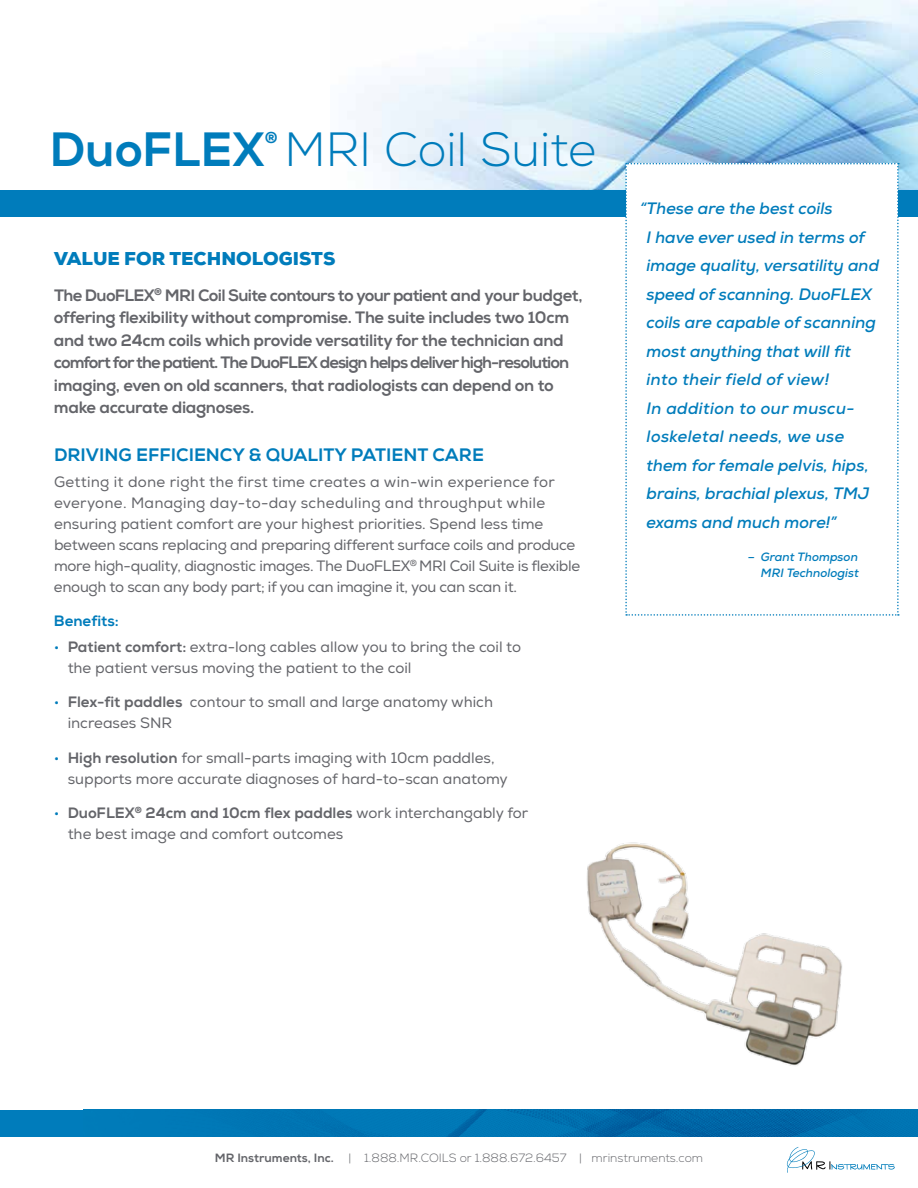
<style>
.page{position:relative;width:918px;height:1188px;background:#fff}
.page>*{position:absolute;margin:0;border:0;box-sizing:border-box;transform-origin:0 0}
.t1{font:300 48px "Nexa";color:#007cbb}
.t2{font:800 18px "Nexa";color:#007cbb}
.t3{font:900 18px "Nexa";color:#007cbb}
.t4{font:800 16.5px/22.5px "Nexa";letter-spacing:-.02em;color:#64656a}
.t5{font:italic 700 16.5px/28.5px "Nexa";color:#007cbb}
.t6{font:800 15.75px "Nexa";color:#007cbb}
.t7{font:15px/21px "Nexa";letter-spacing:-.02em;color:#64656a}
.t8{font:15px/21px "Nexa";color:#64656a}
.t9{font:800 15px "Nexa";color:#007cbb}
.t10{font:300 12px "Nexa";color:#64656a}
.t11{font:italic 700 12px/16.5px "Nexa";color:#007cbb;text-align:right}
.s1{font-weight:800}
.s2{font-weight:300;color:#007cbb}
</style>
<div class="page">
<div style="left:0;top:1110px;width:918px;height:27px;background:#007cbb"></div>
<img style="left:270px;top:1110px;width:648px;height:27px">
<img style="left:347px;top:0;width:571px;height:190px">
<svg style="left:787px;top:1147px;width:108px;height:26px"></svg>
<div style="left:0;top:190px;width:918px;height:27px;background:#007cbb"></div>
<svg style="left:625px;top:163px;width:274px;height:453px"></svg>
<img style="left:587px;top:842px;width:255px;height:224px">
<h1 class="t1" style="left:50px;top:121px;width:548px"><span class="s1">DuoFLEX</span> MRI Coil Suite</h1>
<p class="t6" style="left:265px;top:128px;width:14px">®</p>
<p class="t3" style="left:54px;top:246px;width:283px">VALUE FOR TECHNOLOGISTS</p>
<p class="t4" style="left:54px;top:284px;width:530px">The DuoFLEX<sup>®</sup> MRI Coil Suite contours to your patient and your budget, offering flexibility without compromise. The suite includes two 10cm and two 24cm coils which provide versatility for the technician and comfort for the patient. The DuoFLEX design helps deliver high-resolution imaging, even on old scanners, that radiologists can depend on to make accurate diagnoses.</p>
<p class="t2" style="left:54px;top:444px;width:432px">DRIVING EFFICIENCY &amp; QUALITY PATIENT CARE</p>
<p class="t7" style="left:54px;top:471px;width:528px">Getting it done right the first time creates a win-win experience for everyone. Managing day-to-day scheduling and throughput while ensuring patient comfort are your highest priorities. Spend less time between scans replacing and preparing different surface coils and produce more high-quality, diagnostic images. The DuoFLEX<sup>®</sup> MRI Coil Suite is flexible enough to scan any body part; if you can imagine it, you can scan it.</p>
<p class="t9" style="left:54px;top:612px;width:66px">Benefits:</p>
<p class="t8" style="left:68px;top:636px;width:455px;text-indent:-14px"><span class="s2">•</span> <span class="s1">Patient comfort:</span> extra-long cables allow you to bring the coil to the patient versus moving the patient to the coil</p>
<p class="t8" style="left:68px;top:692px;width:427px;text-indent:-14px"><span class="s2">•</span> <span class="s1">Flex-fit paddles</span> contour to small and large anatomy which increases SNR</p>
<p class="t8" style="left:68px;top:747px;width:442px;text-indent:-14px"><span class="s2">•</span> <span class="s1">High resolution</span> for small-parts imaging with 10cm paddles, supports more accurate diagnoses of hard-to-scan anatomy</p>
<p class="t8" style="left:68px;top:803px;width:462px;text-indent:-14px"><span class="s2">•</span> <span class="s1">DuoFLEX</span><sup>®</sup> <span class="s1">24cm and 10cm flex paddles</span> work interchangably for the best image and comfort outcomes</p>
<p class="t5" style="left:647px;top:194px;width:234px;text-indent:-7px">“These are the best coils<br>I have ever used in terms of image quality, versatility and speed of scanning. DuoFLEX coils are capable of scanning most anything that will fit into their field of view!<br>In addition to our muscu&shy;loskeletal needs, we use them for female pelvis, hips, brains, brachial plexus, TMJ exams and much more!”</p>
<p class="t11" style="left:748px;top:548px;width:113px">– Grant Thompson<br>MRI Technologist</p>
<p class="t10" style="left:215px;top:1151px;width:490px"><span class="s1">MR Instruments, Inc.</span> | 1.888.MR.COILS or 1.888.672.6457 | mrinstruments.com</p>
</div>
